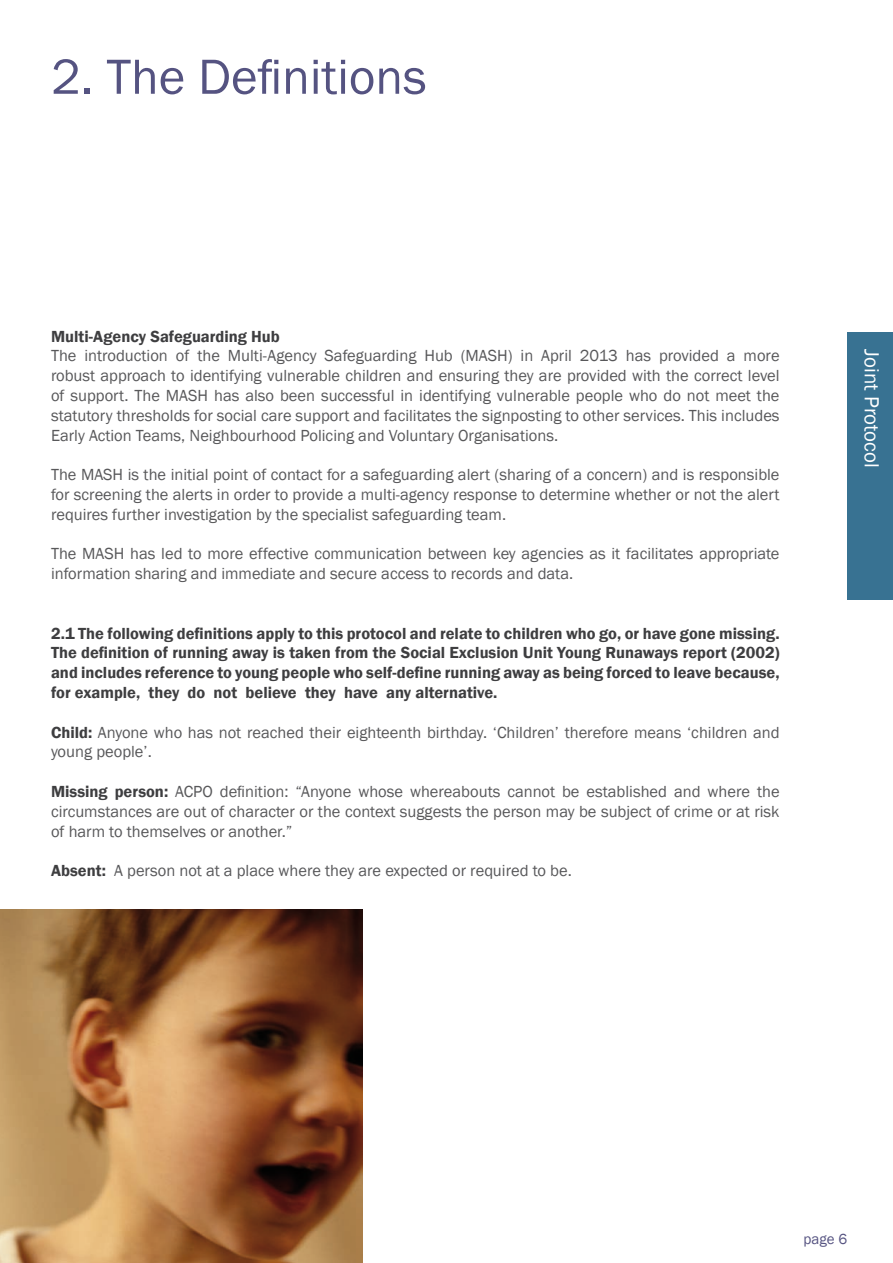
<style>
.page{position:relative;width:893px;height:1263px;background:#fff}
.page>*{position:absolute;margin:0;border:0;box-sizing:border-box;transform-origin:0 0}
.t1{font:51px "Franklin Gothic";color:#555381}
.t2{font:21px "Franklin Gothic";color:#fff}
.t3{font:16.5px/19.8px "Franklin Gothic";color:#58585a;text-align:justify}
.t4{font:600 16.5px/19.8px "Franklin Gothic";color:#3e3e40;text-align:justify}
.t5{font:15px "Franklin Gothic";color:#555381}
.s1{font-weight:600;color:#3e3e40}
</style>
<div class="page">
<div style="left:848px;top:332px;width:45px;height:268px;background:#387292"></div>
<img style="left:0;top:909px;width:363px;height:354px">
<p class="t1" style="left:51px;top:45px;width:377px">2. The Definitions</p>
<p class="t4" style="left:51px;top:326px;width:230px">Multi-Agency Safeguarding Hub</p>
<p class="t3" style="left:51px;top:346px;width:730px">The introduction of the Multi-Agency Safeguarding Hub (MASH) in April 2013 has provided a more robust approach to identifying vulnerable children and ensuring they are provided with the correct level of support. The MASH has also been successful in identifying vulnerable people who do not meet the statutory thresholds for social care support and facilitates the signposting to other services. This includes Early Action Teams, Neighbourhood Policing and Voluntary Organisations.</p>
<p class="t3" style="left:51px;top:465px;width:730px">The MASH is the initial point of contact for a safeguarding alert (sharing of a concern) and is responsible for screening the alerts in order to provide a multi-agency response to determine whether or not the alert requires further investigation by the specialist safeguarding team.</p>
<p class="t3" style="left:51px;top:544px;width:730px">The MASH has led to more effective communication between key agencies as it facilitates appropriate information sharing and immediate and secure access to records and data.</p>
<p class="t4" style="left:51px;top:623px;width:730px">2.1 The following definitions apply to this protocol and relate to children who go, or have gone missing.<br>The definition of running away is taken from the Social Exclusion Unit Young Runaways report (2002) and includes reference to young people who self-define running away as being forced to leave because, for example, they do not believe they have any alternative.</p>
<p class="t3" style="left:51px;top:722px;width:730px"><span class="s1">Child:</span> Anyone who has not reached their eighteenth birthday. ‘Children’ therefore means ‘children and young people’.</p>
<p class="t3" style="left:51px;top:782px;width:730px"><span class="s1">Missing person:</span> ACPO definition: “Anyone whose whereabouts cannot be established and where the circumstances are out of character or the context suggests the person may be subject of crime or at risk of harm to themselves or another.”</p>
<p class="t3" style="left:51px;top:861px;width:522px"><span class="s1">Absent:</span> A person not at a place where they are expected or required to be.</p>
<p class="t2" style="left:885px;top:349px;width:120px;rotate:90deg">Joint Protocol</p>
<p class="t5" style="left:803px;top:1229px;width:45px">page 6</p>
</div>
